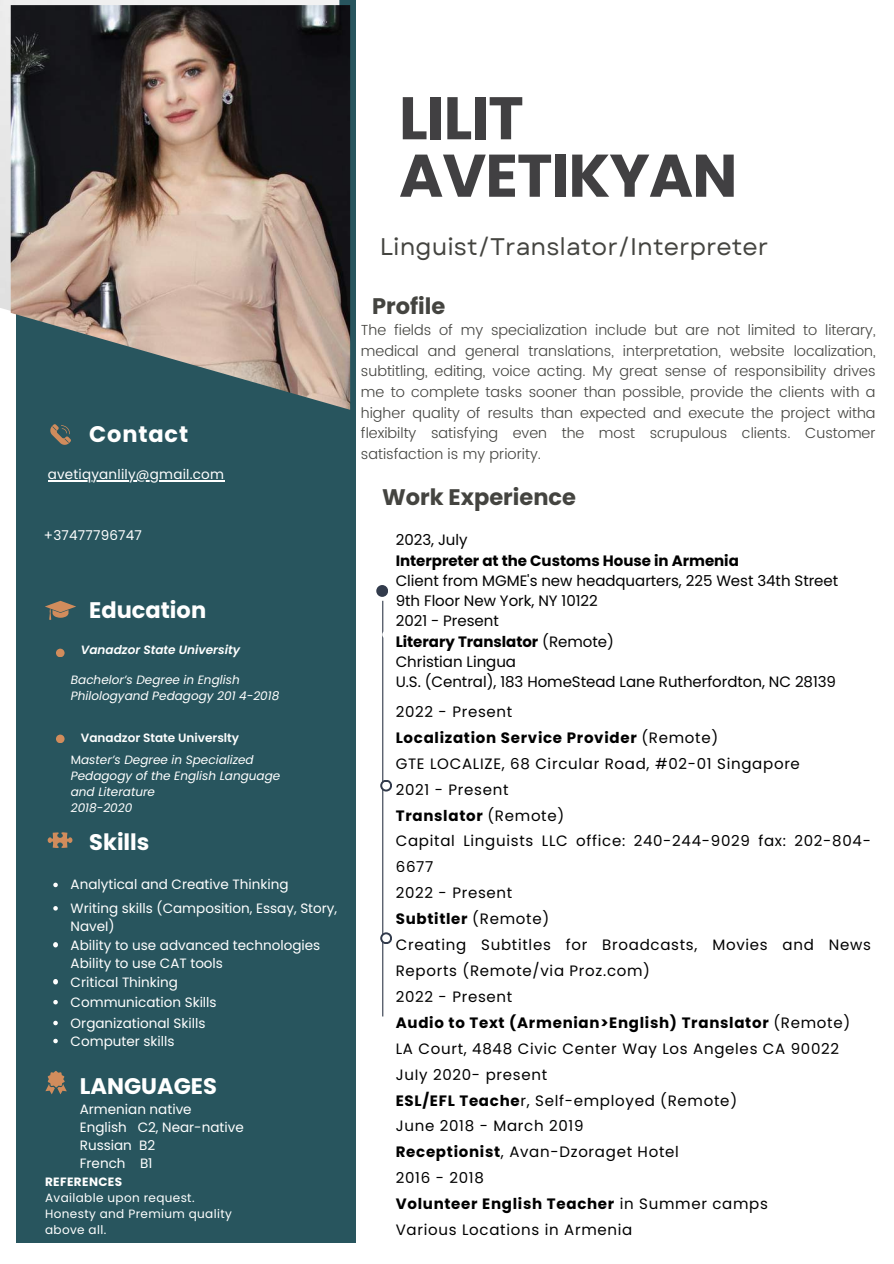
<style>
.page{position:relative;width:894px;height:1264px;background:#fff}
.page>*{position:absolute;margin:0;border:0;box-sizing:border-box;transform-origin:0 0}
.t1{font:700 60px/57.4px "Poppins";letter-spacing:-.015em;color:#414042}
.t2{font:24px "Garet";color:#444440}
.t3{font:700 22.5px "Poppins";color:#fff}
.t4{font:700 22.5px "Poppins";color:#444440}
.t5{font:700 22.5px "Poppins";letter-spacing:.035em;color:#fff}
.t6{font:15px/26px "Poppins";letter-spacing:.045em;color:#000}
.t7{font:15px/20.2px "Poppins";letter-spacing:-.005em;color:#000}
.t8{font:700 15px "Poppins";letter-spacing:-.005em;color:#000}
.t9{font:300 14.55px/20.7px "Poppins";color:#444440;text-align:justify}
.t10{font:13.5px/18px "Poppins";color:#fff}
.t11{font:italic 12px/16px "Poppins";color:#fff}
.t12{font:12px/16px "Poppins";letter-spacing:.03em;color:#fff}
.t13{font:600 12px "Poppins";color:#fff}
.t14{font:italic 600 12px "Poppins";color:#fff}
.t15{font:700 12px "Poppins";letter-spacing:.03em;color:#fff}
.s1{font-style:normal}
.s2{font-weight:700}
</style>
<div class="page">
<div style="left:16px;top:0;width:339px;height:1242px;background:#28555e"></div>
<img style="left:0;top:0;width:339px;height:313px">
<hr style="left:382px;top:600px;width:1px;height:416px;background:#323b4c">
<div style="left:376px;top:585px;width:12px;height:12px;background:#323b4c;border-radius:50%"></div>
<div style="left:382px;top:630px;width:8px;height:8px;background:#fff;border-radius:50%"></div>
<svg style="left:380px;top:932px;width:12px;height:12px"></svg>
<div style="left:382px;top:934px;width:8px;height:8px;background:#fff;border-radius:50%"></div>
<svg style="left:380px;top:779px;width:12px;height:12px"></svg>
<div style="left:382px;top:781px;width:8px;height:8px;background:#fff;border-radius:50%"></div>
<div style="left:56px;top:648px;width:9px;height:9px;background:#d18c5c;border-radius:50%"></div>
<div style="left:56px;top:734px;width:9px;height:9px;background:#d18c5c;border-radius:50%"></div>
<svg style="left:45px;top:1071px;width:22px;height:23px"></svg>
<svg style="left:48px;top:832px;width:24px;height:16px"></svg>
<svg style="left:50px;top:424px;width:21px;height:21px"></svg>
<svg style="left:45px;top:600px;width:31px;height:20px"></svg>
<img style="left:11px;top:5px;width:339px;height:404px">
<svg style="left:53px;top:882px;width:5px;height:5px"></svg>
<svg style="left:53px;top:906px;width:5px;height:4px"></svg>
<svg style="left:53px;top:1020px;width:5px;height:5px"></svg>
<svg style="left:53px;top:1038px;width:5px;height:5px"></svg>
<svg style="left:53px;top:942px;width:5px;height:5px"></svg>
<svg style="left:53px;top:979px;width:5px;height:5px"></svg>
<svg style="left:53px;top:999px;width:5px;height:5px"></svg>
<hr style="left:48px;top:480px;width:176px;height:1px;background:#fff">
<h3 class="t5" style="left:89px;top:419px;width:100px">Contact</h3>
<p class="t10" style="left:48px;top:465px;width:178px">avetiqyanlily@gmail.com</p>
<p class="t10" style="left:44px;top:526px;width:99px">+37477796747</p>
<h3 class="t3" style="left:89px;top:594px;width:118px">Education</h3>
<p class="t14" style="left:81px;top:641px;width:160px">Vanadzor State University</p>
<p class="t11" style="left:71px;top:671px;width:210px">Bachelor’s Degree in English<br>Philologyand Pedagogy 201 4-2018</p>
<p class="t13" style="left:81px;top:729px;width:160px">Vanadzor State Universlty</p>
<p class="t11" style="left:71px;top:752px;width:211px"><span class="s1">M</span>aster’s Degree in Specialized<br>Pedagogy of the English Language and Literature<br>2018-2020</p>
<h3 class="t3" style="left:89px;top:826px;width:62px">Skills</h3>
<p class="t10" style="left:71px;top:873px;width:268px;line-height:23.4px">Analytical and Creative Thinking<br>Writing skills (Camposition, Essay, Story,</p>
<p class="t10" style="left:71px;top:917px;width:46px">NaveI)</p>
<p class="t10" style="left:71px;top:935px;width:251px;line-height:19px">Ability to use advanced technologies<br>Ability to use CAT tools<br>Critical Thinking<br>Communication Skills</p>
<p class="t10" style="left:71px;top:1013px;width:136px">Organizational Skills<br>Computer skills</p>
<h3 class="t3" style="left:80px;top:1070px;width:139px">LANGUAGES</h3>
<p class="t10" style="left:80px;top:1100px;width:165px">Armenian native<br>English C2, Near-native<br>Russian B2<br>French B1</p>
<p class="t15" style="left:45px;top:1173px;width:79px">REFERENCES</p>
<p class="t12" style="left:45px;top:1189px;width:188px">Available upon request.<br>Honesty and Premium quality above all.</p>
<h1 class="t1" style="left:399px;top:90px;width:340px">LILIT<br>AVETIKYAN</h1>
<h2 class="t2" style="left:379px;top:229px;width:390px">Linguist/Translator/Interpreter</h2>
<h3 class="t4" style="left:372px;top:291px;width:75px">Profile</h3>
<p class="t9" style="left:361px;top:319px;width:516px">The fields of my specialization include but are not limited to literary, medical and general translations, interpretation, website localization, subtitling, editing, voice acting. My great sense of responsibility drives me to complete tasks sooner than possible, provide the clients with a higher quality of results than expected and execute the project witha flexibilty satisfying even the most scrupulous clients. Customer satisfaction is my priority.</p>
<h3 class="t4" style="left:382px;top:481px;width:195px">Work Experience</h3>
<p class="t7" style="left:395px;top:530px;width:73px">2023, July</p>
<p class="t8" style="left:395px;top:550px;width:344px">Interpreter at the Customs House in Armenia</p>
<p class="t7" style="left:395px;top:570px;width:444px">Client from MGME's new headquarters, 225 West 34th Street 9th Floor New York, NY 10122<br>2021 - Present<br><span class="s2">Literary Translator</span> (Remote)<br>Christian Lingua<br>U.S. (Central), 183 HomeStead Lane Rutherfordton, NC 28139</p>
<p class="t6" style="left:395px;top:698px;width:476px">2022 - Present<br><span class="s2">Localization Service Provider</span> (Remote)<br>GTE LOCALIZE, 68 Circular Road, #02-01 Singapore<br>2021 - Present<br><span class="s2">Translator</span> (Remote)<br>Capital Linguists LLC office: 240-244-9029 fax: 202-804-<br>6677<br>2022 - Present<br><span class="s2">Subtitler</span> (Remote)<br>Creating Subtitles for Broadcasts, Movies and News<br>Reports (Remote/via Proz.com)<br>2022 - Present<br><span class="s2">Audio to Text (Armenian&gt;English) Translator</span> (Remote)<br>LA Court, 4848 Civic Center Way Los Angeles CA 90022<br>JuIy 2020- present<br><span class="s2">ESL/EFL Teache</span>r, Self-employed (Remote)<br>June 2018 - March 2019<br><span class="s2">Receptionist</span>, Avan-Dzoraget Hotel<br>2016 - 2018<br><span class="s2">Volunteer English Teacher</span> in Summer camps<br>Various Locations in Armenia</p>
</div>
